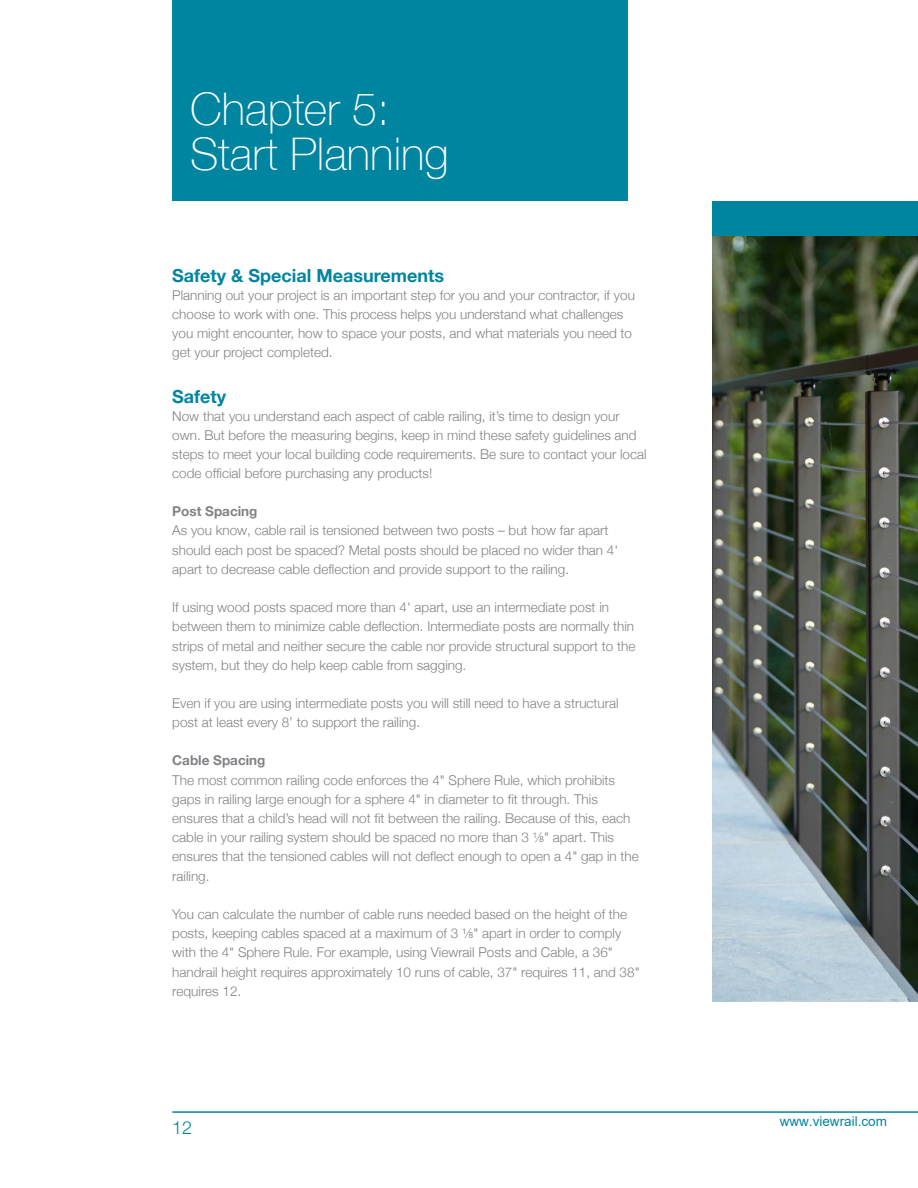
<style>
.page{position:relative;width:918px;height:1188px;background:#fff}
.page>*{position:absolute;margin:0;border:0;box-sizing:border-box;transform-origin:0 0}
.t1{font:100 45px/45px "Helvetica Neue";color:#fff}
.t2{font:700 18px "Helvetica Neue";color:#0085a1}
.t3{font:300 18px "Helvetica Neue";color:#0085a1}
.t4{font:300 13.5px/19.2px "Helvetica Neue";color:#808285}
.t5{font:700 13.5px "Helvetica Neue";color:#808285}
.t6{font:13.5px "Arial";color:#0085a1}
</style>
<div class="page">
<div style="left:172px;top:0;width:455px;height:201px;background:#0085a1"></div>
<hr style="left:172px;top:1111px;width:746px;height:2px;background:#0085a1">
<div style="left:713px;top:201px;width:205px;height:36px;background:#0085a1"></div>
<img style="left:713px;top:237px;width:205px;height:764px">
<h1 class="t1" style="left:190px;top:84px;width:260px">Chapter 5:<br>Start Planning</h1>
<h2 class="t2" style="left:172px;top:261px;width:273px">Safety &amp; Special Measurements</h2>
<p class="t4" style="left:172px;top:284px;width:464px">Planning out your project is an important step for you and your contractor, if you choose to work with one. This process helps you understand what challenges you might encounter, how to space your posts, and what materials you need to get your project completed.</p>
<h2 class="t2" style="left:172px;top:382px;width:56px">Safety</h2>
<p class="t4" style="left:172px;top:405px;width:476px">Now that you understand each aspect of cable railing, it’s time to design your own. But before the measuring begins, keep in mind these safety guidelines and steps to meet your local building code requirements. Be sure to contact your local code official before purchasing any products!</p>
<p class="t5" style="left:172px;top:501px;width:87px">Post Spacing</p>
<p class="t4" style="left:172px;top:520px;width:447px">As you know, cable rail is tensioned between two posts – but how far apart should each post be spaced? Metal posts should be placed no wider than 4' apart to decrease cable deflection and provide support to the railing.</p>
<p class="t4" style="left:172px;top:597px;width:465px">If using wood posts spaced more than 4' apart, use an intermediate post in between them to minimize cable deflection. Intermediate posts are normally thin strips of metal and neither secure the cable nor provide structural support to the system, but they do help keep cable from sagging.</p>
<p class="t4" style="left:172px;top:693px;width:448px">Even if you are using intermediate posts you will still need to have a structural post at least every 8’ to support the railing.</p>
<p class="t5" style="left:172px;top:750px;width:95px">Cable Spacing</p>
<p class="t4" style="left:172px;top:769px;width:468px">The most common railing code enforces the 4" Sphere Rule, which prohibits gaps in railing large enough for a sphere 4" in diameter to fit through. This ensures that a child’s head will not fit between the railing. Because of this, each cable in your railing system should be spaced no more than 3 ⅛" apart. This ensures that the tensioned cables will not deflect enough to open a 4" gap in the railing.</p>
<p class="t4" style="left:172px;top:904px;width:469px">You can calculate the number of cable runs needed based on the height of the posts, keeping cables spaced at a maximum of 3 ⅛" apart in order to comply with the 4" Sphere Rule. For example, using Viewrail Posts and Cable, a 36" handrail height requires approximately 10 runs of cable, 37" requires 11, and 38" requires 12.</p>
<h2 class="t3" style="left:172px;top:1113px;width:22px">12</h2>
<p class="t6" style="left:780px;top:1112px;width:109px">www.viewrail.com</p>
</div>
